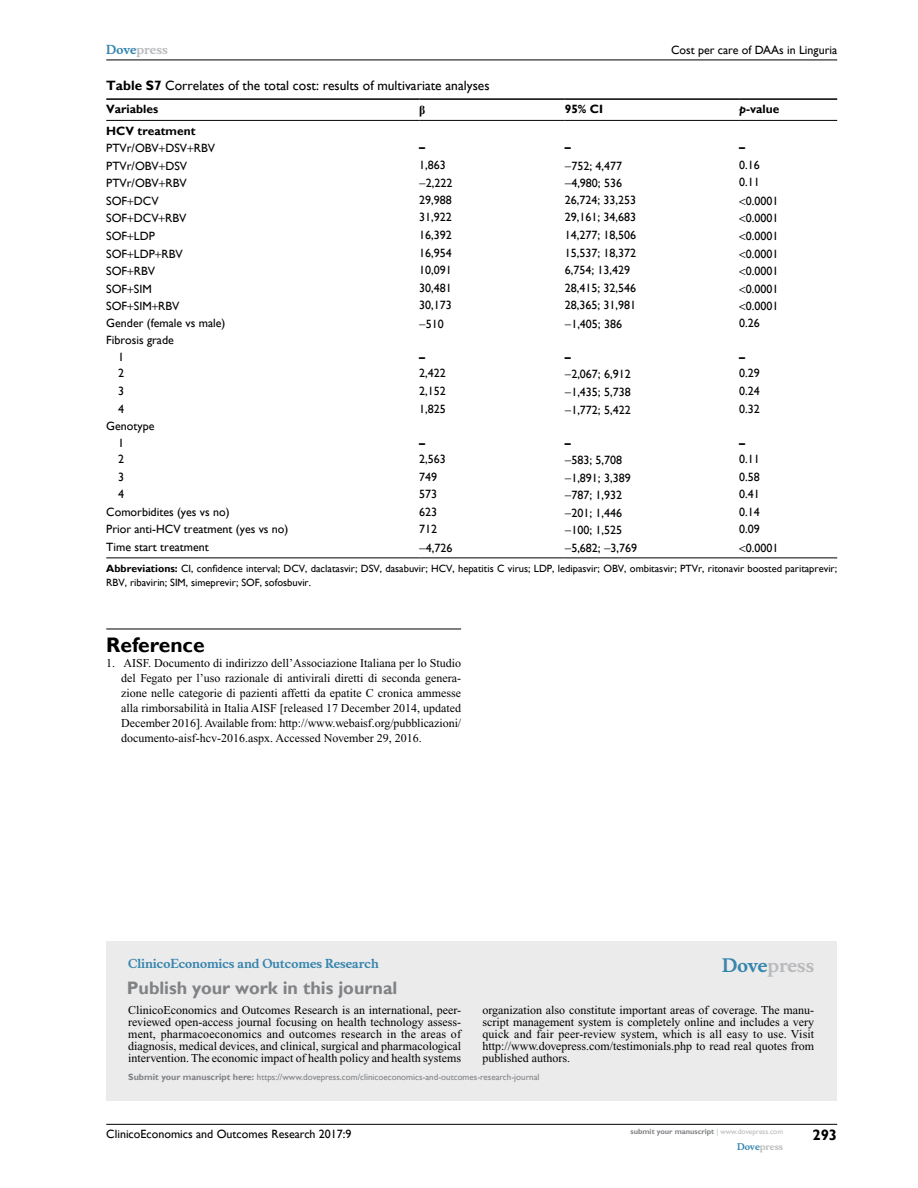
<style>
.page{position:relative;width:918px;height:1188px;background:#fff}
.page>*{position:absolute;margin:0;border:0;box-sizing:border-box;transform-origin:0 0}
.t1{font:700 21px "Gill Sans";color:#000}
.t2{font:700 18px "Gill Sans";color:#808285}
.t3{font:700 18px "Musee";color:#b8babc}
.t4{font:700 15px "Gill Sans";color:#000}
.t5{font:13.5px "Gill Sans";color:#000}
.t6{font:12px/12px "Times New Roman";color:#000;text-align:justify}
.t7{font:12px/16.5px "Gill Sans";color:#000}
.t8{font:700 12px "Gill Sans";color:#000}
.t9{font:700 12px "Musee";color:#3785ad}
.t10{font:700 12px "Musee";color:#b8babc}
.t11{font:10.5px/13.5px "Gill Sans";color:#000}
.t12{font:9px "Gill Sans";color:#808285}
.t13{font:700 9px "Musee";color:#b8babc}
.t14{font:700 7.5px "Gill Sans";color:#808285}
.s1{color:#3785ad}
.s2{font-weight:700}
.s3{font-style:italic}
.s4{font-weight:400;color:#b8babc}
</style>
<div class="page">
<div style="left:106px;top:941px;width:731px;height:159px;background:#ebebec"></div>
<hr style="left:106px;top:1124px;width:731px;height:1px;background:#000">
<hr style="left:106px;top:60px;width:731px;height:1px;background:#000">
<hr style="left:106px;top:98px;width:313px;height:2px;background:#000">
<hr style="left:419px;top:98px;width:146px;height:2px;background:#000">
<hr style="left:565px;top:98px;width:174px;height:2px;background:#000">
<hr style="left:739px;top:98px;width:98px;height:2px;background:#000">
<hr style="left:106px;top:120px;width:313px;height:1px;background:#000">
<hr style="left:419px;top:120px;width:146px;height:1px;background:#000">
<hr style="left:565px;top:120px;width:174px;height:1px;background:#000">
<hr style="left:739px;top:120px;width:98px;height:1px;background:#000">
<hr style="left:106px;top:558px;width:313px;height:1px;background:#000">
<hr style="left:419px;top:558px;width:146px;height:1px;background:#000">
<hr style="left:565px;top:558px;width:174px;height:1px;background:#000">
<hr style="left:739px;top:558px;width:98px;height:1px;background:#000">
<hr style="left:106px;top:629px;width:355px;height:1px;background:#000">
<p class="t10" style="left:106px;top:43px;width:63px"><span class="s1">Dove</span>press</p>
<p class="t7" style="left:671px;top:42px;width:168px">Cost per care of DAAs in Linguria</p>
<p class="t5" style="left:106px;top:78px;width:385px"><span class="s2">Table S7</span> Correlates of the total cost: results of multivariate analyses</p>
<p class="t8" style="left:106px;top:102px;width:53px">Variables</p>
<p class="t8" style="left:565px;top:102px;width:40px">95% CI</p>
<p class="t8" style="left:739px;top:102px;width:42px"><span class="s3">p</span>-value</p>
<p class="t8" style="left:106px;top:123px;width:91px">HCV treatment</p>
<p class="t7" style="left:106px;top:140px;width:110px">PTVr/OBV DSV RBV</p>
<p class="t8" style="left:419px;top:140px;width:7px">–</p>
<p class="t8" style="left:565px;top:140px;width:7px">–</p>
<p class="t8" style="left:739px;top:140px;width:7px">–</p>
<p class="t7" style="left:106px;top:158px;width:82px">PTVr/OBV DSV</p>
<p class="t7" style="left:419px;top:157px;width:28px">1,863</p>
<p class="t7" style="left:565px;top:158px;width:59px">−752; 4,477</p>
<p class="t7" style="left:739px;top:157px;width:22px">0.16</p>
<p class="t7" style="left:106px;top:175px;width:82px">PTVr/OBV RBV</p>
<p class="t7" style="left:419px;top:175px;width:35px">−2,222</p>
<p class="t7" style="left:565px;top:175px;width:59px">−4,980; 536</p>
<p class="t7" style="left:739px;top:174px;width:22px">0.11</p>
<p class="t7" style="left:106px;top:193px;width:54px">SOF DCV</p>
<p class="t7" style="left:419px;top:192px;width:34px">29,988</p>
<p class="t7" style="left:565px;top:192px;width:73px">26,724; 33,253</p>
<p class="t7" style="left:746px;top:193px;width:34px">0.0001</p>
<p class="t7" style="left:106px;top:210px;width:82px">SOF DCV RBV</p>
<p class="t7" style="left:419px;top:209px;width:34px">31,922</p>
<p class="t7" style="left:565px;top:209px;width:73px">29,161; 34,683</p>
<p class="t7" style="left:746px;top:210px;width:34px">0.0001</p>
<p class="t7" style="left:106px;top:228px;width:50px">SOF LDP</p>
<p class="t7" style="left:419px;top:227px;width:34px">16,392</p>
<p class="t7" style="left:565px;top:227px;width:73px">14,277; 18,506</p>
<p class="t7" style="left:746px;top:228px;width:34px">0.0001</p>
<p class="t7" style="left:106px;top:246px;width:78px">SOF LDP RBV</p>
<p class="t7" style="left:419px;top:245px;width:34px">16,954</p>
<p class="t7" style="left:565px;top:245px;width:73px">15,537; 18,372</p>
<p class="t7" style="left:746px;top:246px;width:34px">0.0001</p>
<p class="t7" style="left:106px;top:263px;width:50px">SOF RBV</p>
<p class="t7" style="left:419px;top:262px;width:34px">10,091</p>
<p class="t7" style="left:565px;top:262px;width:67px">6,754; 13,429</p>
<p class="t7" style="left:746px;top:263px;width:34px">0.0001</p>
<p class="t7" style="left:106px;top:281px;width:47px">SOF SIM</p>
<p class="t7" style="left:419px;top:280px;width:34px">30,481</p>
<p class="t7" style="left:565px;top:280px;width:73px">28,415; 32,546</p>
<p class="t7" style="left:746px;top:281px;width:34px">0.0001</p>
<p class="t7" style="left:106px;top:298px;width:75px">SOF SIM RBV</p>
<p class="t7" style="left:419px;top:297px;width:34px">30,173</p>
<p class="t7" style="left:565px;top:297px;width:73px">28,365; 31,981</p>
<p class="t7" style="left:746px;top:298px;width:34px">0.0001</p>
<p class="t7" style="left:106px;top:315px;width:121px">Gender (female vs male)</p>
<p class="t7" style="left:419px;top:316px;width:26px">−510</p>
<p class="t7" style="left:565px;top:316px;width:59px">−1,405; 386</p>
<p class="t7" style="left:739px;top:315px;width:22px">0.26</p>
<p class="t7" style="left:118px;top:332px;width:57px;text-indent:-12px">Fibrosis grade<br>1</p>
<p class="t8" style="left:419px;top:350px;width:7px">–</p>
<p class="t8" style="left:565px;top:350px;width:7px">–</p>
<p class="t8" style="left:739px;top:350px;width:7px">–</p>
<p class="t7" style="left:118px;top:365px;width:7px">2</p>
<p class="t7" style="left:419px;top:365px;width:28px">2,422</p>
<p class="t7" style="left:565px;top:366px;width:67px">−2,067; 6,912</p>
<p class="t7" style="left:739px;top:365px;width:22px">0.29</p>
<p class="t7" style="left:118px;top:383px;width:7px">3</p>
<p class="t7" style="left:419px;top:383px;width:28px">2,152</p>
<p class="t7" style="left:565px;top:384px;width:67px">−1,435; 5,738</p>
<p class="t7" style="left:739px;top:383px;width:22px">0.24</p>
<p class="t7" style="left:118px;top:400px;width:7px">4</p>
<p class="t7" style="left:419px;top:400px;width:28px">1,825</p>
<p class="t7" style="left:565px;top:401px;width:67px">−1,772; 5,422</p>
<p class="t7" style="left:739px;top:400px;width:22px">0.32</p>
<p class="t7" style="left:118px;top:418px;width:38px;text-indent:-12px">Genotype<br>1</p>
<p class="t8" style="left:419px;top:435px;width:7px">–</p>
<p class="t8" style="left:565px;top:435px;width:7px">–</p>
<p class="t8" style="left:739px;top:435px;width:7px">–</p>
<p class="t7" style="left:118px;top:451px;width:7px">2</p>
<p class="t7" style="left:419px;top:451px;width:28px">2,563</p>
<p class="t7" style="left:565px;top:452px;width:59px">−583; 5,708</p>
<p class="t7" style="left:739px;top:451px;width:22px">0.11</p>
<p class="t7" style="left:118px;top:469px;width:7px">3</p>
<p class="t7" style="left:419px;top:469px;width:19px">749</p>
<p class="t7" style="left:565px;top:470px;width:67px">−1,891; 3,389</p>
<p class="t7" style="left:739px;top:469px;width:22px">0.58</p>
<p class="t7" style="left:118px;top:486px;width:7px">4</p>
<p class="t7" style="left:419px;top:486px;width:19px">573</p>
<p class="t7" style="left:565px;top:487px;width:59px">−787; 1,932</p>
<p class="t7" style="left:739px;top:486px;width:22px">0.41</p>
<p class="t7" style="left:106px;top:504px;width:125px">Comorbidites (yes vs no)</p>
<p class="t7" style="left:419px;top:504px;width:19px">623</p>
<p class="t7" style="left:565px;top:505px;width:59px">−201; 1,446</p>
<p class="t7" style="left:739px;top:504px;width:22px">0.14</p>
<p class="t7" style="left:106px;top:521px;width:184px">Prior anti-HCV treatment (yes vs no)</p>
<p class="t7" style="left:419px;top:521px;width:19px">712</p>
<p class="t7" style="left:565px;top:522px;width:59px">−100; 1,525</p>
<p class="t7" style="left:739px;top:521px;width:22px">0.09</p>
<p class="t7" style="left:106px;top:539px;width:104px">Time start treatment</p>
<p class="t7" style="left:419px;top:540px;width:35px">−4,726</p>
<p class="t7" style="left:565px;top:540px;width:74px">−5,682; −3,769</p>
<p class="t7" style="left:746px;top:540px;width:34px">0.0001</p>
<p class="t11" style="left:106px;top:562px;width:732px"><span class="s2">Abbreviations:</span> CI, confidence interval; DCV, daclatasvir; DSV, dasabuvir; HCV, hepatitis C virus; LDP, ledipasvir; OBV, ombitasvir; PTVr, ritonavir boosted paritaprevir;<br>RBV, ribavirin; SIM, simeprevir; SOF, sofosbuvir.</p>
<h1 class="t1" style="left:106px;top:632px;width:100px">Reference</h1>
<p class="t6" style="left:121px;top:656px;width:342px;line-height:15px;text-indent:-15px">1. AISF. Documento di indirizzo dell’Associazione Italiana per lo Studio del Fegato per l’uso razionale di antivirali diretti di seconda genera&shy;zione nelle categorie di pazienti affetti da epatite C cronica ammesse alla rimborsabilità in Italia AISF [released 17 December 2014, updated December 2016]. Available from: http://www.webaisf.org/pubblicazioni/ documento-aisf-hcv-2016.aspx. Accessed November 29, 2016.</p>
<p class="t9" style="left:128px;top:956px;width:252px">ClinicoEconomics and Outcomes Research</p>
<h2 class="t2" style="left:127px;top:977px;width:272px">Publish your work in this journal</h2>
<h2 class="t3" style="left:722px;top:955px;width:94px"><span class="s1">Dove</span>press</h2>
<p class="t6" style="left:128px;top:1004px;width:334px">ClinicoEconomics and Outcomes Research is an international, peer&shy;reviewed open-access journal focusing on health technology assess&shy;ment, pharmacoeconomics and outcomes research in the areas of diagnosis, medical devices, and clinical, surgical and pharmacological intervention. The economic impact of health policy and health systems</p>
<p class="t6" style="left:482px;top:1004px;width:333px">organization also constitute important areas of coverage. The manu&shy;script management system is completely online and includes a very quick and fair peer-review system, which is all easy to use. Visit http://www.dovepress.com/testimonials.php to read real quotes from published authors.</p>
<p class="t12" style="left:128px;top:1072px;width:413px"><span class="s2">Submit your manuscript here:</span> https://www.dovepress.com/clinicoeconomics-and-outcomes-research-journal</p>
<p class="t7" style="left:106px;top:1126px;width:247px">ClinicoEconomics and Outcomes Research 2017:9</p>
<p class="t14" style="left:631px;top:1127px;width:154px">submit your manuscript <span class="s4">| www.dovepress.com</span></p>
<p class="t13" style="left:737px;top:1141px;width:48px"><span class="s1">Dove</span>press</p>
<p class="t4" style="left:812px;top:1126px;width:26px">293</p>
</div>
